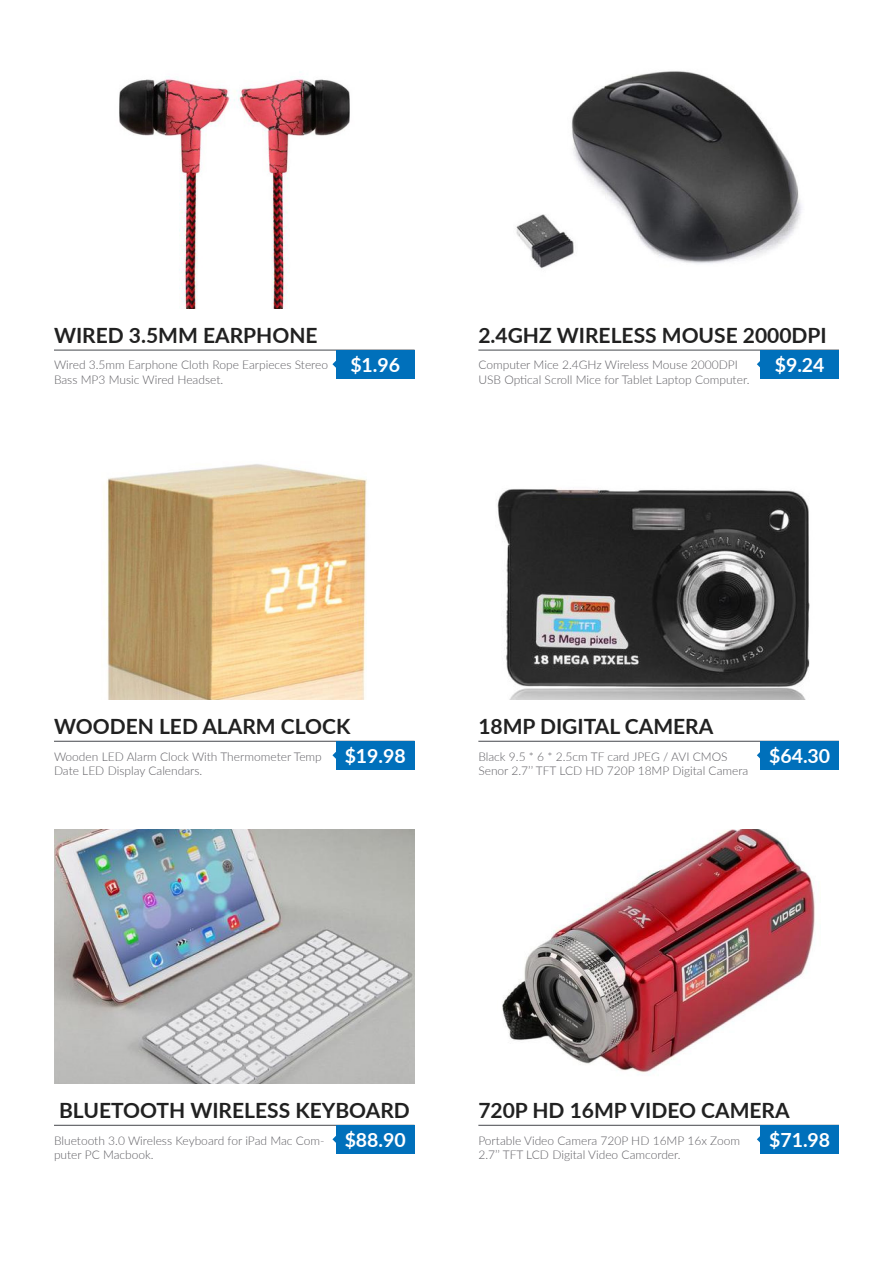
<style>
.page{position:relative;width:893px;height:1263px;background:#fff}
.page>*{position:absolute;margin:0;border:0;box-sizing:border-box;transform-origin:0 0}
.t1{font:700 21px "Lato";color:#212121}
.t2{font:700 19.5px "Lato";color:#fff}
.t3{font:300 12px/14.4px "Lato";color:#605f64}
</style>
<div class="page">
<hr style="left:54px;top:350px;width:361px;height:1px;background:#45474c">
<hr style="left:478px;top:350px;width:361px;height:1px;background:#45474c">
<img style="left:119px;top:76px;width:231px;height:232px">
<img style="left:516px;top:71px;width:286px;height:198px">
<hr style="left:54px;top:741px;width:361px;height:1px;background:#45474c">
<hr style="left:54px;top:1125px;width:361px;height:1px;background:#45474c">
<hr style="left:478px;top:741px;width:361px;height:1px;background:#45474c">
<hr style="left:478px;top:1125px;width:361px;height:1px;background:#45474c">
<img style="left:107px;top:464px;width:260px;height:235px">
<img style="left:497px;top:489px;width:313px;height:210px">
<img style="left:54px;top:829px;width:361px;height:254px">
<img style="left:502px;top:829px;width:313px;height:244px">
<div style="left:760px;top:741px;width:79px;height:29px;background:#0070bb"></div>
<div style="left:760px;top:1125px;width:79px;height:29px;background:#0070bb"></div>
<div style="left:336px;top:741px;width:79px;height:29px;background:#0070bb"></div>
<div style="left:336px;top:1125px;width:79px;height:29px;background:#0070bb"></div>
<div style="left:336px;top:350px;width:79px;height:29px;background:#0070bb"></div>
<div style="left:760px;top:350px;width:79px;height:29px;background:#0070bb"></div>
<svg style="left:757px;top:752px;width:3px;height:7px"></svg>
<svg style="left:757px;top:1136px;width:3px;height:7px"></svg>
<svg style="left:332px;top:752px;width:4px;height:7px"></svg>
<svg style="left:332px;top:1136px;width:4px;height:7px"></svg>
<svg style="left:332px;top:361px;width:4px;height:7px"></svg>
<svg style="left:757px;top:361px;width:3px;height:7px"></svg>
<p class="t1" style="left:54px;top:320px;width:265px">WIRED 3.5MM EARPHONE</p>
<p class="t1" style="left:478px;top:320px;width:350px">2.4GHZ WIRELESS MOUSE 2000DPI</p>
<p class="t3" style="left:54px;top:357px;width:276px">Wired 3.5mm Earphone Cloth Rope Earpieces Stereo<br>Bass MP3 Music Wired Headset.</p>
<p class="t3" style="left:478px;top:357px;width:273px">Computer Mice 2.4GHz Wireless Mouse 2000DPI<br>USB Optical Scroll Mice for Tablet Laptop Computer.</p>
<p class="t2" style="left:350px;top:351px;width:51px">$1.96</p>
<p class="t2" style="left:775px;top:351px;width:51px">$9.24</p>
<p class="t1" style="left:54px;top:711px;width:298px">WOODEN LED ALARM CLOCK</p>
<p class="t1" style="left:478px;top:711px;width:236px">18MP DIGITAL CAMERA</p>
<p class="t3" style="left:54px;top:749px;width:269px">Wooden LED Alarm Clock With Thermometer Temp<br>Date LED Display Calendars.</p>
<p class="t2" style="left:345px;top:742px;width:63px">$19.98</p>
<p class="t3" style="left:478px;top:749px;width:272px">Black 9.5 * 6 * 2.5cm TF card JPEG / AVI CMOS<br>Senor 2.7’’ TFT LCD HD 720P 18MP Digital Camera</p>
<p class="t2" style="left:769px;top:742px;width:63px">$64.30</p>
<p class="t1" style="left:59px;top:1095px;width:352px">BLUETOOTH WIRELESS KEYBOARD</p>
<p class="t1" style="left:478px;top:1095px;width:313px">720P HD 16MP VIDEO CAMERA</p>
<p class="t3" style="left:54px;top:1133px;width:272px">Bluetooth 3.0 Wireless Keyboard for iPad Mac Com&shy;puter PC Macbook.</p>
<p class="t2" style="left:345px;top:1126px;width:63px">$88.90</p>
<p class="t3" style="left:478px;top:1133px;width:263px">Portable Video Camera 720P HD 16MP 16x Zoom<br>2.7’’ TFT LCD Digital Video Camcorder.</p>
<p class="t2" style="left:769px;top:1126px;width:63px">$71.98</p>
</div>
